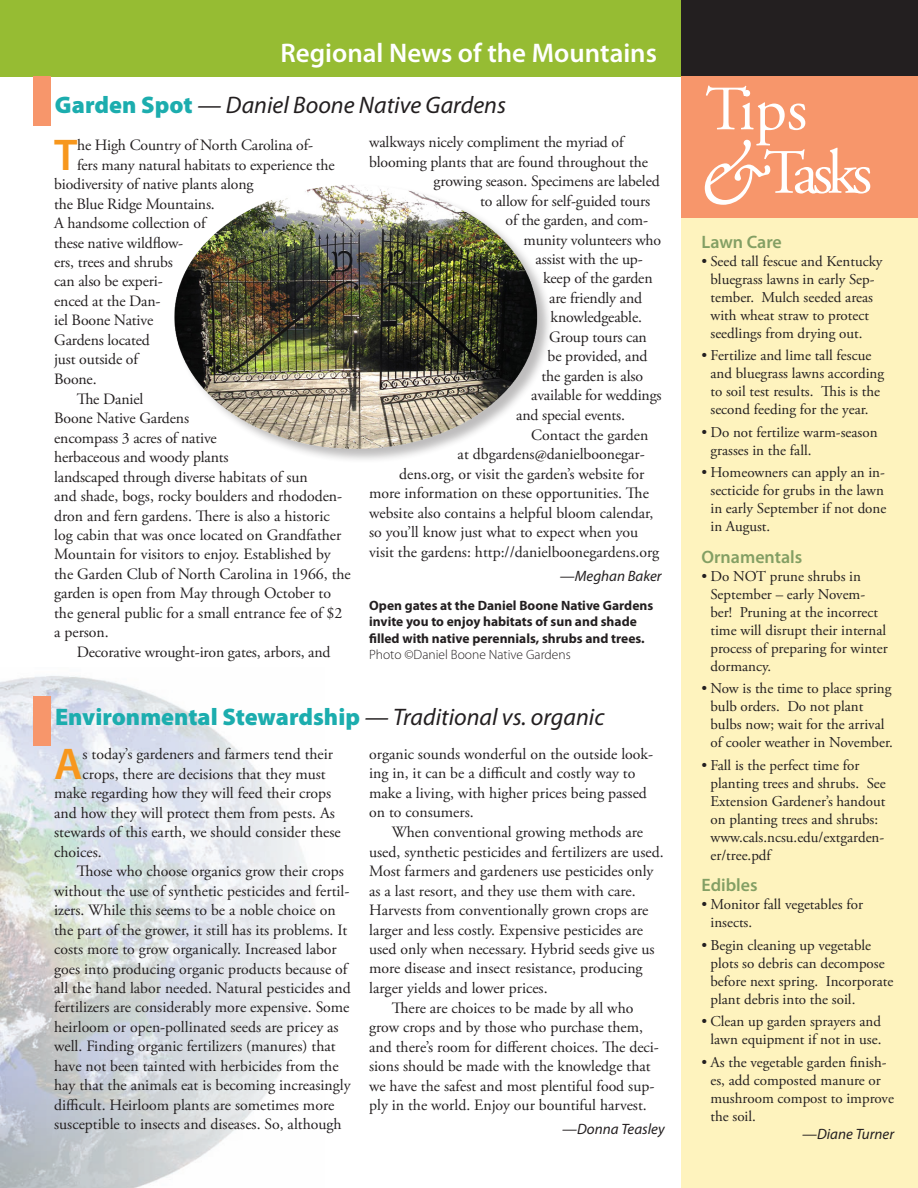
<style>
.page{position:relative;width:918px;height:1188px;background:#fff}
.page>*{position:absolute;margin:0;border:0;box-sizing:border-box;transform-origin:0 0}
.t1{font:italic 84px "Adobe Garamond Pro";color:#fff}
.t2{font:63px "Adobe Garamond Pro";letter-spacing:-.09em;color:#fff}
.Body_text{font:600 44.7px "Myriad Pro";color:#f7971d}
.t3{font:600 27px "Myriad Pro";color:#fff}
.Headline_2{font:900 24px "Myriad Pro";color:#1cadae}
.t4{font:italic 24px "Myriad Pro";color:#231f20}
.T_T_Head{font:600 18px "Myriad Pro";color:#839f64}
.Body_text-2{font:15.75px/19.5px "Adobe Garamond Pro";color:#231f20}
.Tips_and_Tasks{font:15px/18px "Adobe Garamond Pro";color:#231f20}
.Byline{font:italic 15px "Myriad Pro";color:#231f20}
.Cutline{font:700 13.5px/16.5px "Myriad Pro";color:#231f20}
.Cutline-2{font:300 13.5px "Myriad Pro";color:#231f20}
.s1{font-weight:900;font-style:normal;color:#1cadae}
.s2{font-weight:400;font-style:italic;color:#231f20}
</style>
<div class="page">
<div style="left:682px;top:214px;width:236px;height:974px;background:#fef3be"></div>
<div style="left:0;top:0;width:688px;height:76px;background:#96bc33"></div>
<div style="left:682px;top:0;width:236px;height:76px;background:#231f20"></div>
<div style="left:682px;top:76px;width:236px;height:142px;background:#f7966b"></div>
<img style="left:0;top:676px;width:317px;height:512px">
<div style="left:33px;top:76px;width:18px;height:50px;background:#f7966b"></div>
<div style="left:33px;top:696px;width:18px;height:50px;background:#f7966b"></div>
<div style="left:174px;top:184px;width:379px;height:280px;background:#231f20;opacity:.3"></div>
<img style="left:174px;top:184px;width:370px;height:274px">
<p class="t3" style="left:281px;top:36px;width:378px">Regional News of the Mountains</p>
<p class="t4" style="left:55px;top:90px;width:453px"><span class="s1">Garden Spot</span> — Daniel Boone Native Gardens</p>
<p class="Body_text" style="left:54px;top:126px;width:25px">T</p>
<p class="Body_text-2" style="left:77px;top:136px;width:238px">he High Country of North Carolina of-</p>
<p class="Body_text-2" style="left:77px;top:155px;width:259px">fers many natural habitats to experience the</p>
<p class="Body_text-2" style="left:54px;top:175px;width:201px">biodiversity of native plants along</p>
<p class="Body_text-2" style="left:54px;top:194px;width:162px">the Blue Ridge Mountains.</p>
<p class="Body_text-2" style="left:54px;top:214px;width:153px">A handsome collection of</p>
<p class="Body_text-2" style="left:54px;top:233px;width:131px">these native wildflow-</p>
<p class="Body_text-2" style="left:54px;top:253px;width:120px">ers, trees and shrubs</p>
<p class="Body_text-2" style="left:54px;top:272px;width:110px">can also be experi-</p>
<p class="Body_text-2" style="left:54px;top:292px;width:108px">enced at the Dan-</p>
<p class="Body_text-2" style="left:54px;top:311px;width:101px">iel Boone Native</p>
<p class="Body_text-2" style="left:54px;top:331px;width:97px">Gardens located</p>
<p class="Body_text-2" style="left:54px;top:350px;width:85px">just outside of</p>
<p class="Body_text-2" style="left:54px;top:370px;width:44px">Boone.</p>
<p class="Body_text-2" style="left:54px;top:389px;width:298px;text-indent:23px">The Daniel<br>Boone Native Gardens<br>encompass 3 acres of native<br>herbaceous and woody plants<br>landscaped through diverse habitats of sun<br>and shade, bogs, rocky boulders and rhododen&shy;dron and fern gardens. There is also a historic log cabin that was once located on Grandfather Mountain for visitors to enjoy. Established by the Garden Club of North Carolina in 1966, the garden is open from May through October to the general public for a small entrance fee of $2 a person.</p>
<p class="Body_text-2" style="left:77px;top:643px;width:255px">Decorative wrought-iron gates, arbors, and</p>
<p class="Body_text-2" style="left:369px;top:133px;width:256px">walkways nicely compliment the myriad of</p>
<p class="Body_text-2" style="left:369px;top:152px;width:280px">blooming plants that are found throughout the</p>
<p class="Body_text-2" style="left:434px;top:172px;width:228px">growing season. Specimens are labeled</p>
<p class="Body_text-2" style="left:480px;top:191px;width:172px">to allow for self-guided tours</p>
<p class="Body_text-2" style="left:506px;top:211px;width:144px">of the garden, and com-</p>
<p class="Body_text-2" style="left:524px;top:230px;width:139px">munity volunteers who</p>
<p class="Body_text-2" style="left:536px;top:250px;width:109px">assist with the up-</p>
<p class="Body_text-2" style="left:543px;top:269px;width:111px">keep of the garden</p>
<p class="Body_text-2" style="left:549px;top:289px;width:94px">are friendly and</p>
<p class="Body_text-2" style="left:551px;top:308px;width:93px">knowledgeable.</p>
<p class="Body_text-2" style="left:549px;top:328px;width:99px">Group tours can</p>
<p class="Body_text-2" style="left:548px;top:347px;width:101px">be provided, and</p>
<p class="Body_text-2" style="left:542px;top:367px;width:103px">the garden is also</p>
<p class="Body_text-2" style="left:531px;top:386px;width:132px">available for weddings</p>
<p class="Body_text-2" style="left:516px;top:406px;width:110px">and special events.</p>
<p class="Body_text-2" style="left:531px;top:425px;width:119px">Contact the garden</p>
<p class="Body_text-2" style="left:458px;top:445px;width:189px">at dbgardens@danielboonegar-</p>
<p class="Body_text-2" style="left:399px;top:464px;width:247px">dens.org, or visit the garden’s website for</p>
<p class="Body_text-2" style="left:369px;top:484px;width:281px">more information on these opportunities. The</p>
<p class="Body_text-2" style="left:369px;top:503px;width:286px">website also contains a helpful bloom calendar,</p>
<p class="Body_text-2" style="left:369px;top:523px;width:271px">so you’ll know just what to expect when you</p>
<p class="Body_text-2" style="left:369px;top:542px;width:292px">visit the gardens: http://danielboonegardens.org</p>
<p class="Byline" style="left:560px;top:566px;width:103px">—Meghan Baker</p>
<p class="Cutline" style="left:369px;top:596px;width:286px">Open gates at the Daniel Boone Native Gardens invite you to enjoy habitats of sun and shade filled with native perennials, shrubs and trees.</p>
<p class="Cutline-2" style="left:369px;top:646px;width:203px">Photo ©Daniel Boone Native Gardens</p>
<p class="Headline_2" style="left:55px;top:700px;width:551px">Environmental Stewardship <span class="s2">— Traditional vs. organic</span></p>
<p class="Body_text" style="left:54px;top:735px;width:30px">A</p>
<p class="Body_text-2" style="left:83px;top:745px;width:252px">s today’s gardeners and farmers tend their</p>
<p class="Body_text-2" style="left:83px;top:764px;width:245px">crops, there are decisions that they must</p>
<p class="Body_text-2" style="left:54px;top:784px;width:279px">make regarding how they will feed their crops</p>
<p class="Body_text-2" style="left:54px;top:803px;width:282px">and how they will protect them from pests. As</p>
<p class="Body_text-2" style="left:54px;top:823px;width:288px">stewards of this earth, we should consider these</p>
<p class="Body_text-2" style="left:54px;top:842px;width:49px">choices.</p>
<p class="Body_text-2" style="left:54px;top:862px;width:298px;text-indent:23px">Those who choose organics grow their crops without the use of synthetic pesticides and fertil&shy;izers. While this seems to be a noble choice on the part of the grower, it still has its problems. It costs more to grow organically. Increased labor goes into producing organic products because of all the hand labor needed. Natural pesticides and fertilizers are considerably more expensive. Some heirloom or open-pollinated seeds are pricey as well. Finding organic fertilizers (manures) that have not been tainted with herbicides from the hay that the animals eat is becoming increasingly difficult. Heirloom plants are sometimes more susceptible to insects and diseases. So, although</p>
<p class="Body_text-2" style="left:369px;top:745px;width:286px">organic sounds wonderful on the outside look&shy;ing in, it can be a difficult and costly way to make a living, with higher prices being passed on to consumers.</p>
<p class="Body_text-2" style="left:369px;top:823px;width:296px;text-indent:23px">When conventional growing methods are used, synthetic pesticides and fertilizers are used.<br>Most farmers and gardeners use pesticides only as a last resort, and they use them with care.<br>Harvests from conventionally grown crops are larger and less costly. Expensive pesticides are used only when necessary. Hybrid seeds give us more disease and insect resistance, producing larger yields and lower prices.</p>
<p class="Body_text-2" style="left:369px;top:998px;width:291px;text-indent:23px">There are choices to be made by all who grow crops and by those who purchase them, and there’s room for different choices. The deci&shy;sions should be made with the knowledge that we have the safest and most plentiful food sup&shy;ply in the world. Enjoy our bountiful harvest.</p>
<p class="Byline" style="left:562px;top:1120px;width:104px">—Donna Teasley</p>
<p class="t2" style="left:705px;top:71px;width:103px">Tips</p>
<p class="t1" style="left:698px;top:127px;width:66px">&amp;</p>
<p class="t2" style="left:764px;top:135px;width:110px">Tasks</p>
<p class="T_T_Head" style="left:702px;top:230px;width:82px">Lawn Care</p>
<p class="Tips_and_Tasks" style="left:710px;top:252px;width:174px;text-indent:-9px">• Seed tall fescue and Kentucky bluegrass lawns in early Sep&shy;tember. Mulch seeded areas with wheat straw to protect seedlings from drying out.</p>
<p class="Tips_and_Tasks" style="left:710px;top:347px;width:175px;text-indent:-9px">• Fertilize and lime tall fescue and bluegrass lawns according to soil test results. This is the second feeding for the year.</p>
<p class="Tips_and_Tasks" style="left:710px;top:423px;width:169px;text-indent:-9px">• Do not fertilize warm-season grasses in the fall.</p>
<p class="Tips_and_Tasks" style="left:710px;top:464px;width:177px;text-indent:-9px">• Homeowners can apply an in&shy;secticide for grubs in the lawn in early September if not done in August.</p>
<p class="T_T_Head" style="left:701px;top:545px;width:102px">Ornamentals</p>
<p class="Tips_and_Tasks" style="left:710px;top:567px;width:179px;text-indent:-9px">• Do NOT prune shrubs in<br>September – early Novem&shy;ber! Pruning at the incorrect time will disrupt their internal process of preparing for winter dormancy.</p>
<p class="Tips_and_Tasks" style="left:710px;top:680px;width:184px;text-indent:-9px">• Now is the time to place spring bulb orders. Do not plant bulbs now; wait for the arrival of cooler weather in November.</p>
<p class="Tips_and_Tasks" style="left:710px;top:756px;width:177px;text-indent:-9px">• Fall is the perfect time for planting trees and shrubs. See<br>Extension Gardener’s handout on planting trees and shrubs: www.cals.ncsu.edu/extgarden&shy;er/tree.pdf</p>
<p class="T_T_Head" style="left:701px;top:874px;width:58px">Edibles</p>
<p class="Tips_and_Tasks" style="left:710px;top:896px;width:154px;text-indent:-9px">• Monitor fall vegetables for insects.</p>
<p class="Tips_and_Tasks" style="left:710px;top:936px;width:184px;text-indent:-9px">• Begin cleaning up vegetable plots so debris can decompose before next spring. Incorporate plant debris into the soil.</p>
<p class="Tips_and_Tasks" style="left:701px;top:1013px;width:181px;text-align:right">• Clean up garden sprayers and lawn equipment if not in use.</p>
<p class="Tips_and_Tasks" style="left:710px;top:1053px;width:185px;text-indent:-9px">• As the vegetable garden finish&shy;es, add composted manure or mushroom compost to improve the soil.</p>
<p class="Byline" style="left:802px;top:1124px;width:94px">—Diane Turner</p>
</div>
